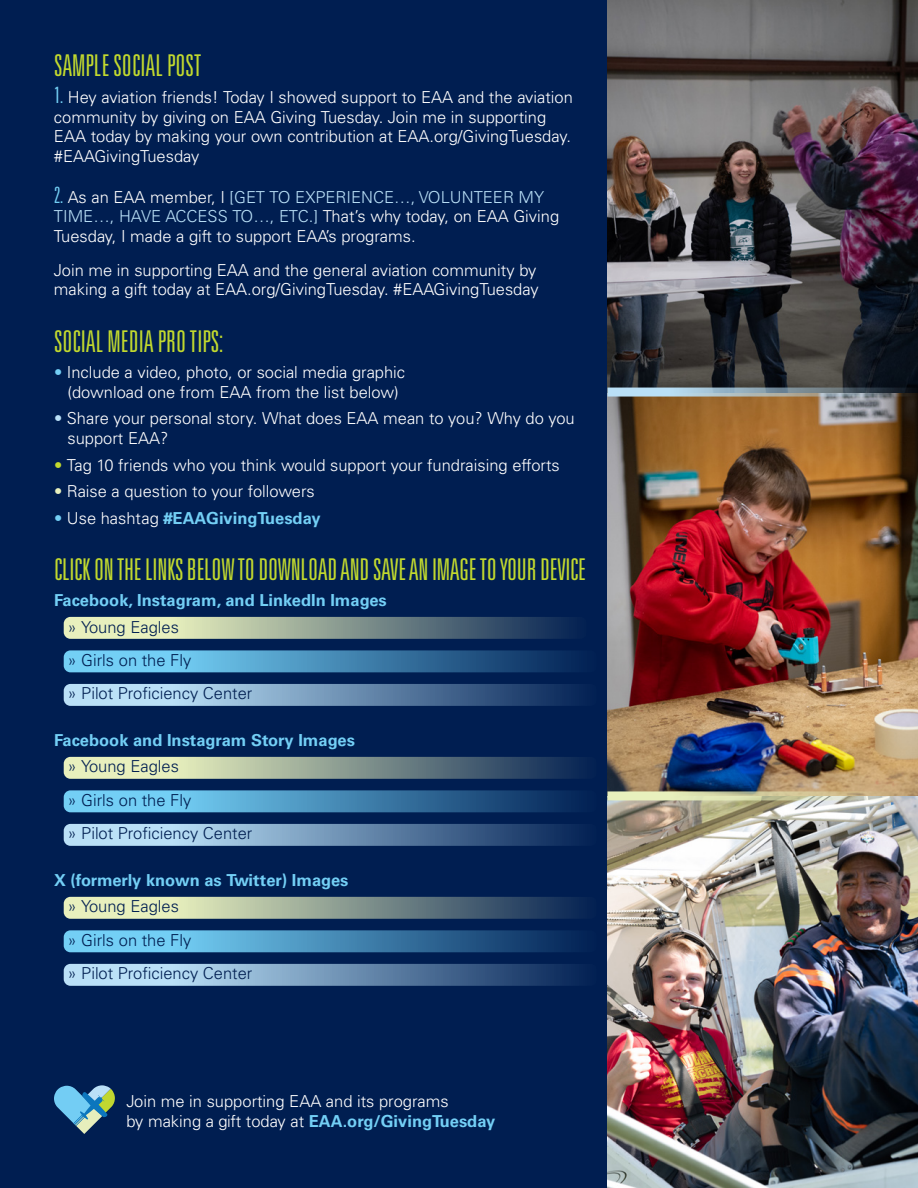
<style>
.page{position:relative;width:918px;height:1188px;background:#fff}
.page>*{position:absolute;margin:0;border:0;box-sizing:border-box;transform-origin:0 0}
.t1{font:300 ultra-condensed 30px "Univers LT Std";letter-spacing:-.01em;color:#c2d92e}
.t2{font:300 16.5px/19.8px "Univers LT Std";color:#fff}
.t3{font:300 16.5px/33.3px "Univers LT Std";color:#001e51}
.t4{font:700 16.5px "Univers LT Std";color:#73cff5}
.s1{font-stretch:ultra-condensed;font-size:22.5px;color:#73cff5}
.s2{color:#bae0f7}
.s3{color:#73cff5}
.s4{color:#c2d92e}
.s5{color:#e8f0bd}
.s6{font-weight:300}
.s7{font-weight:300;color:#fff}
.s8{font-weight:700;color:#73cff5}
</style>
<div class="page">
<div style="left:0;top:0;width:608px;height:1188px;background:#001e51"></div>
<img style="left:608px;top:0;width:310px;height:1188px">
<svg style="left:54px;top:1085px;width:61px;height:49px"></svg>
<svg style="left:608px;top:388px;width:310px;height:9px;background:#8a9ca5"></svg>
<svg style="left:608px;top:791px;width:310px;height:9px;background:#cfcca4"></svg>
<svg style="left:64px;top:617px;width:523px;height:22px;background:#8b9b91"></svg>
<svg style="left:64px;top:757px;width:533px;height:22px;background:#8a9b91"></svg>
<svg style="left:64px;top:897px;width:533px;height:22px;background:#8a9b91"></svg>
<svg style="left:64px;top:650px;width:533px;height:22px;background:#4386b2"></svg>
<svg style="left:64px;top:790px;width:533px;height:22px;background:#4486b2"></svg>
<svg style="left:64px;top:930px;width:533px;height:22px;background:#4487b2"></svg>
<svg style="left:64px;top:684px;width:533px;height:22px;background:#6f92b4"></svg>
<svg style="left:64px;top:824px;width:533px;height:22px;background:#6f92b4"></svg>
<svg style="left:64px;top:964px;width:533px;height:22px;background:#6f92b4"></svg>
<h1 class="t1" style="left:54px;top:49px;width:149px">SAMPLE SOCIAL POST</h1>
<p class="t2" style="left:54px;top:87px;width:520px"><span class="s1">1.</span> Hey aviation friends! Today I showed support to EAA and the aviation community by giving on EAA Giving Tuesday. Join me in supporting EAA today by making your own contribution at EAA.org/GivingTuesday. #EAAGivingTuesday</p>
<p class="t2" style="left:54px;top:187px;width:507px"><span class="s1">2.</span> As an EAA member, I <span class="s2">[GET TO EXPERIENCE…, VOLUNTEER MY<br>TIME…, HAVE ACCESS TO…, ETC.]</span> That’s why today, on EAA Giving<br>Tuesday, I made a gift to support EAA’s programs.</p>
<p class="t2" style="left:54px;top:260px;width:486px">Join me in supporting EAA and the general aviation community by making a gift today at EAA.org/GivingTuesday. #EAAGivingTuesday</p>
<h1 class="t1" style="left:54px;top:325px;width:171px">SOCIAL MEDIA PRO TIPS:</h1>
<p class="t2" style="left:54px;top:362px;width:353px;text-align:center"><span class="s3">•</span> Include a video, photo, or social media graphic (download one from EAA from the list below)</p>
<p class="t2" style="left:67px;top:409px;width:509px;text-indent:-13px"><span class="s2">•</span> Share your personal story. What does EAA mean to you? Why do you support EAA?</p>
<p class="t2" style="left:54px;top:455px;width:507px"><span class="s4">•</span> Tag 10 friends who you think would support your fundraising efforts</p>
<p class="t2" style="left:54px;top:482px;width:262px"><span class="s5">•</span> Raise a question to your followers</p>
<p class="t4" style="left:54px;top:508px;width:268px"><span class="s6">•</span> <span class="s7">Use hashtag</span> #EAAGivingTuesday</p>
<h1 class="t1" style="left:54px;top:554px;width:533px">CLICK ON THE LINKS BELOW TO DOWNLOAD AND SAVE AN IMAGE TO YOUR DEVICE</h1>
<p class="t4" style="left:54px;top:591px;width:334px">Facebook, Instagram, and LinkedIn Images</p>
<p class="t3" style="left:67px;top:610px;width:186px">» Young Eagles<br>» Girls on the Fly<br>» Pilot Proficiency Center</p>
<p class="t4" style="left:54px;top:730px;width:302px">Facebook and Instagram Story Images</p>
<p class="t3" style="left:67px;top:750px;width:186px">» Young Eagles<br>» Girls on the Fly<br>» Pilot Proficiency Center</p>
<p class="t4" style="left:54px;top:870px;width:296px">X (formerly known as Twitter) Images</p>
<p class="t3" style="left:67px;top:890px;width:186px">» Young Eagles<br>» Girls on the Fly<br>» Pilot Proficiency Center</p>
<p class="t2" style="left:126px;top:1092px;width:371px">Join me in supporting EAA and its programs<br>by making a gift today at <span class="s8">EAA.org/GivingTuesday</span></p>
</div>
